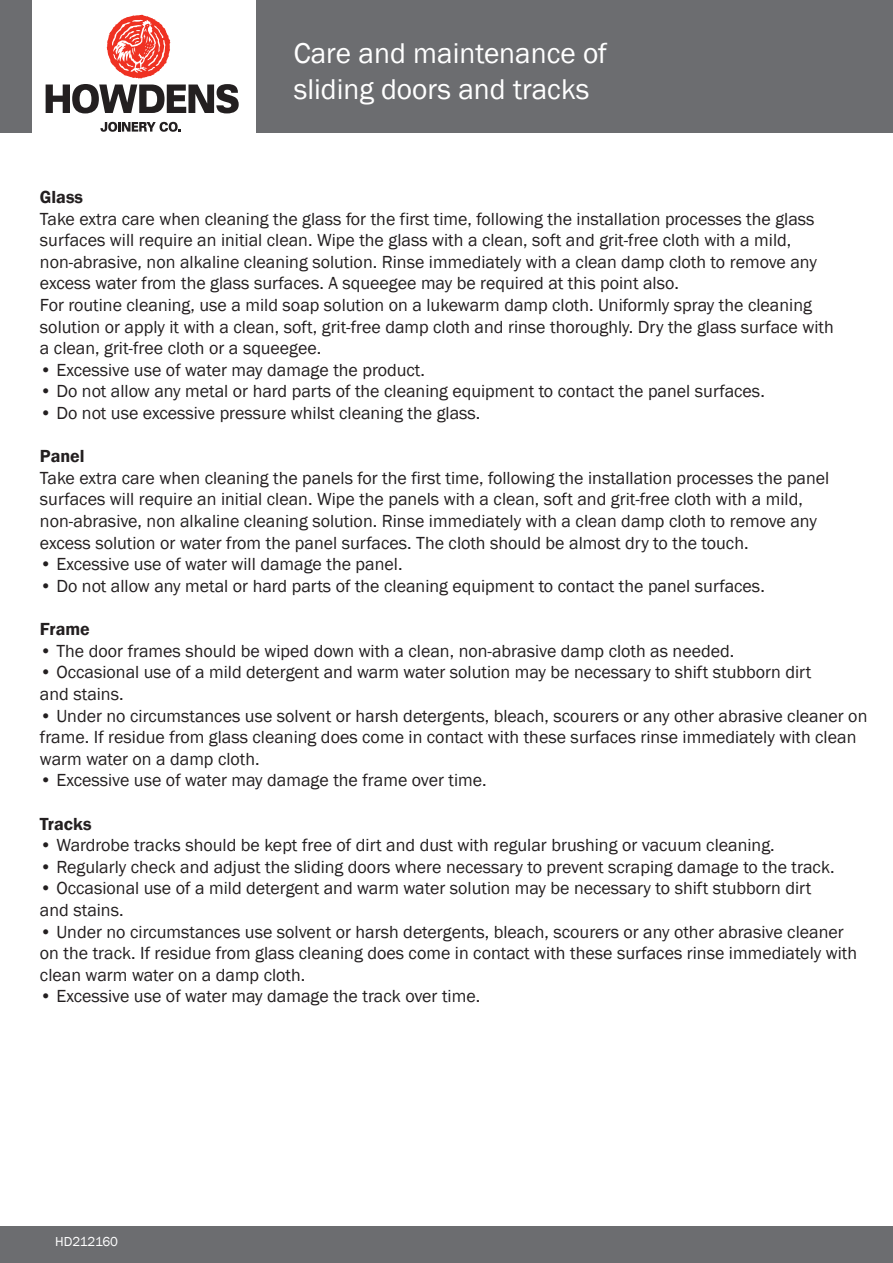
<style>
.page{position:relative;width:893px;height:1263px;background:#fff}
.page>*{position:absolute;margin:0;border:0;box-sizing:border-box;transform-origin:0 0}
.t1{font:29.4px/35.2px "Franklin Gothic";color:#fff}
.t2{font:18px/21.6px "Franklin Gothic";color:#231f20}
.t3{font:600 18px "Franklin Gothic";color:#231f20}
.t4{font:13.35px "Franklin Gothic";color:#fff}
</style>
<div class="page">
<div style="left:257px;top:0;width:636px;height:132px;background:#6c6d70"></div>
<div style="left:0;top:1227px;width:893px;height:36px;background:#6c6d70"></div>
<div style="left:0;top:0;width:32px;height:132px;background:#6c6d70"></div>
<svg style="left:100px;top:122px;width:81px;height:10px"></svg>
<svg style="left:46px;top:15px;width:193px;height:98px"></svg>
<h1 class="t1" style="left:294px;top:37px;width:315px">Care and maintenance of sliding doors and tracks</h1>
<p class="t3" style="left:40px;top:186px;width:45px">Glass</p>
<p class="t2" style="left:40px;top:208px;width:795px">Take extra care when cleaning the glass for the first time, following the installation processes the glass surfaces will require an initial clean. Wipe the glass with a clean, soft and grit-free cloth with a mild, non-abrasive, non alkaline cleaning solution. Rinse immediately with a clean damp cloth to remove any excess water from the glass surfaces. A squeegee may be required at this point also.<br>For routine cleaning, use a mild soap solution on a lukewarm damp cloth. Uniformly spray the cleaning solution or apply it with a clean, soft, grit-free damp cloth and rinse thoroughly. Dry the glass surface with a clean, grit-free cloth or a squeegee.</p>
<p class="t2" style="left:40px;top:359px;width:386px">• Excessive use of water may damage the product.</p>
<p class="t2" style="left:40px;top:381px;width:726px">• Do not allow any metal or hard parts of the cleaning equipment to contact the panel surfaces.</p>
<p class="t2" style="left:40px;top:403px;width:442px">• Do not use excessive pressure whilst cleaning the glass.</p>
<p class="t3" style="left:40px;top:445px;width:46px">Panel</p>
<p class="t2" style="left:40px;top:467px;width:791px">Take extra care when cleaning the panels for the first time, following the installation processes the panel surfaces will require an initial clean. Wipe the panels with a clean, soft and grit-free cloth with a mild, non-abrasive, non alkaline cleaning solution. Rinse immediately with a clean damp cloth to remove any excess solution or water from the panel surfaces. The cloth should be almost dry to the touch.</p>
<p class="t2" style="left:40px;top:554px;width:364px">• Excessive use of water will damage the panel.</p>
<p class="t2" style="left:40px;top:575px;width:726px">• Do not allow any metal or hard parts of the cleaning equipment to contact the panel surfaces.</p>
<p class="t3" style="left:40px;top:618px;width:51px">Frame</p>
<p class="t2" style="left:40px;top:640px;width:696px">• The door frames should be wiped down with a clean, non-abrasive damp cloth as needed.</p>
<p class="t2" style="left:40px;top:662px;width:773px">• Occasional use of a mild detergent and warm water solution may be necessary to shift stubborn dirt and stains.</p>
<p class="t2" style="left:40px;top:705px;width:829px">• Under no circumstances use solvent or harsh detergents, bleach, scourers or any other abrasive cleaner on frame. If residue from glass cleaning does come in contact with these surfaces rinse immediately with clean warm water on a damp cloth.</p>
<p class="t2" style="left:40px;top:770px;width:448px">• Excessive use of water may damage the frame over time.</p>
<p class="t3" style="left:40px;top:812px;width:53px">Tracks</p>
<p class="t2" style="left:40px;top:835px;width:736px">• Wardrobe tracks should be kept free of dirt and dust with regular brushing or vacuum cleaning.</p>
<p class="t2" style="left:40px;top:856px;width:796px">• Regularly check and adjust the sliding doors where necessary to prevent scraping damage to the track.</p>
<p class="t2" style="left:40px;top:878px;width:773px">• Occasional use of a mild detergent and warm water solution may be necessary to shift stubborn dirt and stains.</p>
<p class="t2" style="left:40px;top:921px;width:819px">• Under no circumstances use solvent or harsh detergents, bleach, scourers or any other abrasive cleaner on the track. If residue from glass cleaning does come in contact with these surfaces rinse immediately with clean warm water on a damp cloth.</p>
<p class="t2" style="left:40px;top:986px;width:442px">• Excessive use of water may damage the track over time.</p>
<p class="t4" style="left:55px;top:1233px;width:64px">HD212160</p>
</div>
